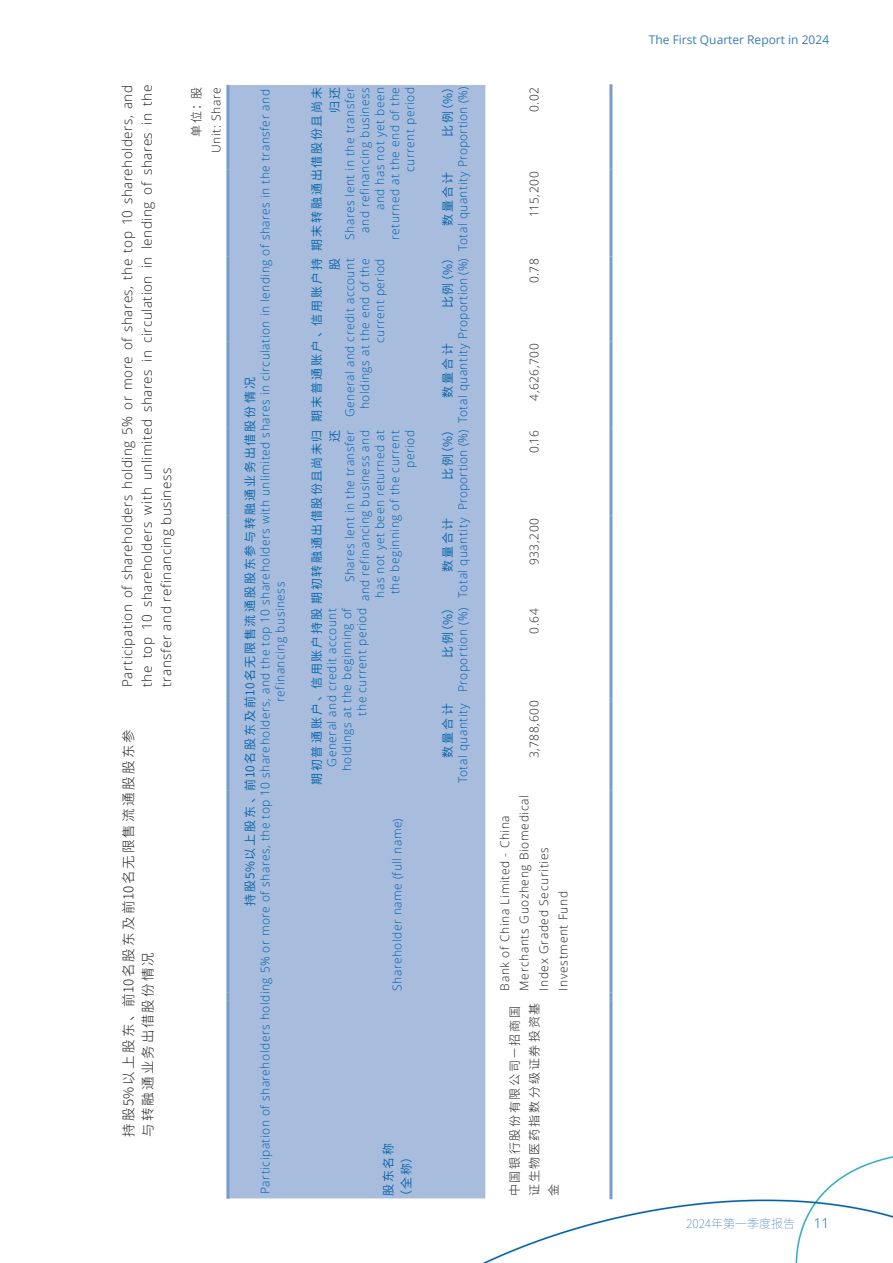
<style>
.page{position:relative;width:893px;height:1263px;background:#fff}
.page>*{position:absolute;margin:0;border:0;box-sizing:border-box;transform-origin:0 0}
._02_H2{font:300 13.5px/19.5px "Open Sans";letter-spacing:.035em;color:#231f20;text-align:justify}
.审计_正文缩进_Ctrl_Num_0{font:300 13.5px/19.5px "Source Han Sans CN";letter-spacing:.155em;color:#231f20}
.t1{font:300 13.5px "Open Sans";color:#0062a7}
._00_txt{font:300 12px/15px "Open Sans";letter-spacing:.04em;color:#0062a7;text-align:right}
._00_txt-2{font:12px/18px "Source Han Sans CN";letter-spacing:.155em;color:#0062a7;text-align:right}
._00_txt-3{font:300 12px/19.5px "Open Sans";letter-spacing:.05em;color:#231f20}
._00_txt-4{font:300 12px/19.5px "Source Han Sans CN";letter-spacing:.16em;color:#231f20}
.t2{font:12px "Open Sans";color:#3a7bb8}
._00_txt-5{font:300 12px "Open Sans";letter-spacing:.015em;color:#0062a7}
.t3{font:200 12px "Source Han Sans CN";color:#3a7bb8}
.审计_正文缩进_Ctrl_Num_0-2{font:300 12px "Open Sans";letter-spacing:.05em;color:#231f20}
.审计_正文缩进_Ctrl_Num_0-3{font:300 12px "Source Han Sans CN";color:#231f20}
</style>
<div class="page">
<div style="left:229px;top:85px;width:256px;height:1113px;background:#a8bcdd"></div>
<hr style="left:226px;top:1000px;width:3px;height:198px;background:#789ccc">
<svg style="left:226px;top:993px;width:3px;height:7px"></svg>
<hr style="left:226px;top:790px;width:3px;height:203px;background:#789ccc">
<hr style="left:226px;top:701px;width:3px;height:89px;background:#789ccc">
<hr style="left:226px;top:606px;width:3px;height:92px;background:#789ccc">
<hr style="left:226px;top:516px;width:3px;height:90px;background:#789ccc">
<hr style="left:226px;top:428px;width:3px;height:88px;background:#789ccc">
<hr style="left:226px;top:341px;width:3px;height:87px;background:#789ccc">
<hr style="left:226px;top:256px;width:3px;height:85px;background:#789ccc">
<hr style="left:226px;top:169px;width:3px;height:87px;background:#789ccc">
<hr style="left:226px;top:85px;width:3px;height:84px;background:#789ccc">
<hr style="left:609px;top:1000px;width:3px;height:199px;background:#789ccc">
<svg style="left:609px;top:993px;width:3px;height:7px"></svg>
<hr style="left:609px;top:790px;width:3px;height:203px;background:#789ccc">
<hr style="left:609px;top:701px;width:3px;height:89px;background:#789ccc">
<hr style="left:609px;top:606px;width:3px;height:92px;background:#789ccc">
<hr style="left:609px;top:516px;width:3px;height:90px;background:#789ccc">
<hr style="left:609px;top:428px;width:3px;height:88px;background:#789ccc">
<hr style="left:609px;top:341px;width:3px;height:87px;background:#789ccc">
<hr style="left:609px;top:256px;width:3px;height:85px;background:#789ccc">
<hr style="left:609px;top:169px;width:3px;height:87px;background:#789ccc">
<hr style="left:609px;top:84px;width:3px;height:85px;background:#789ccc">
<p class="_02_H2" style="left:117px;top:687px;width:603px;rotate:-90deg">Participation of shareholders holding 5% or more of shares, the top 10 shareholders, and the top 10 shareholders with unlimited shares in circulation in lending of shares in the transfer and refinancing business</p>
<p class="审计_正文缩进_Ctrl_Num_0-3" style="left:190px;top:137px;width:51px;rotate:-90deg">单位：股</p>
<p class="审计_正文缩进_Ctrl_Num_0-2" style="left:208px;top:153px;width:67px;rotate:-90deg">Unit: Share</p>
<p class="审计_正文缩进_Ctrl_Num_0" style="left:119px;top:1136px;width:409px;rotate:-90deg">持股5%以上股东、前10名股东及前10名无限售流通股股东参与转融通业务出借股份情况</p>
<p class="_00_txt" style="left:257px;top:1194px;width:1106px;text-align:center;rotate:-90deg">Participation of shareholders holding 5% or more of shares, the top 10 shareholders, and the top 10 shareholders with unlimited shares in circulation in lending of shares in the transfer and refinancing business</p>
<p class="_00_txt-2" style="left:241px;top:906px;width:530px;rotate:-90deg">持股5%以上股东、前10名股东及前10名无限售流通股股东参与转融通业务出借股份情况</p>
<p class="_00_txt-2" style="left:308px;top:251px;width:166px;rotate:-90deg">期末转融通出借股份且尚未归还</p>
<p class="_00_txt" style="left:342px;top:240px;width:154px;rotate:-90deg">Shares lent in the transfer and refinancing business and has not yet been returned at the end of the current period</p>
<p class="_00_txt-2" style="left:308px;top:422px;width:165px;rotate:-90deg">期末普通账户、信用账户持股</p>
<p class="_00_txt" style="left:342px;top:417px;width:160px;rotate:-90deg">General and credit account holdings at the end of the current period</p>
<p class="_00_txt-2" style="left:326px;top:442px;width:13px;rotate:-90deg">还</p>
<p class="_00_txt" style="left:342px;top:601px;width:173px;rotate:-90deg">Shares lent in the transfer and refinancing business and has not yet been returned at the beginning of the current period</p>
<p class="_00_txt-2" style="left:308px;top:785px;width:357px;rotate:-90deg">期初普通账户、信用账户持股期初转融通出借股份且尚未归</p>
<p class="_00_txt" style="left:324px;top:771px;width:165px;rotate:-90deg">General and credit account holdings at the beginning of the current period</p>
<p class="_00_txt" style="left:389px;top:990px;width:174px;rotate:-90deg">Shareholder name (full name)</p>
<p class="_00_txt-2" style="left:380px;top:1196px;width:54px;rotate:-90deg">股东名称</p>
<p class="_00_txt-2" style="left:398px;top:1202px;width:53px;rotate:-90deg">（全称）</p>
<p class="_00_txt" style="left:455px;top:251px;width:166px;rotate:-90deg">Total quantity Proportion (%)</p>
<p class="_00_txt-2" style="left:439px;top:137px;width:57px;rotate:-90deg">比例（%）</p>
<p class="_00_txt-2" style="left:439px;top:226px;width:56px;rotate:-90deg">数量合计</p>
<p class="_00_txt" style="left:455px;top:423px;width:166px;rotate:-90deg">Total quantity Proportion (%)</p>
<p class="_00_txt-2" style="left:439px;top:308px;width:57px;rotate:-90deg">比例（%）</p>
<p class="_00_txt-2" style="left:439px;top:398px;width:56px;rotate:-90deg">数量合计</p>
<p class="_00_txt-2" style="left:439px;top:480px;width:57px;rotate:-90deg">比例（%）</p>
<p class="_00_txt-5" style="left:455px;top:510px;width:82px;rotate:-90deg">Proportion (%)</p>
<p class="_00_txt-2" style="left:439px;top:572px;width:56px;rotate:-90deg">数量合计</p>
<p class="_00_txt" style="left:455px;top:598px;width:81px;rotate:-90deg">Total quantity</p>
<p class="_00_txt-2" style="left:439px;top:658px;width:57px;rotate:-90deg">比例（%）</p>
<p class="_00_txt" style="left:455px;top:692px;width:86px;rotate:-90deg">Proportion (%)</p>
<p class="_00_txt-2" style="left:439px;top:758px;width:56px;rotate:-90deg">数量合计</p>
<p class="_00_txt" style="left:455px;top:783px;width:81px;rotate:-90deg">Total quantity</p>
<p class="_00_txt-3" style="left:524px;top:112px;width:26px;rotate:-90deg">0.02</p>
<p class="_00_txt-3" style="left:524px;top:217px;width:47px;rotate:-90deg">115,200</p>
<p class="_00_txt-3" style="left:524px;top:283px;width:26px;rotate:-90deg">0.78</p>
<p class="_00_txt-3" style="left:524px;top:401px;width:59px;rotate:-90deg">4,626,700</p>
<p class="_00_txt-3" style="left:524px;top:453px;width:25px;rotate:-90deg">0.16</p>
<p class="_00_txt-3" style="left:524px;top:565px;width:49px;rotate:-90deg">933,200</p>
<p class="_00_txt-3" style="left:524px;top:633px;width:27px;rotate:-90deg">0.64</p>
<p class="_00_txt-3" style="left:524px;top:758px;width:60px;rotate:-90deg">3,788,600</p>
<p class="_00_txt-3" style="left:495px;top:990px;width:197px;rotate:-90deg">Bank of China Limited - China<br>Merchants Guozheng Biomedical<br>Index Graded Securities<br>Investment Fund</p>
<p class="_00_txt-4" style="left:505px;top:1196px;width:195px;rotate:-90deg">中国银行股份有限公司－招商国证生物医药指数分级证券投资基金</p>
<p class="t2" style="left:649px;top:32px;width:182px">The First Quarter Report in 2024</p>
<p class="t3" style="left:686px;top:1217px;width:111px">2024年第一季度报告</p>
<p class="t1" style="left:814px;top:1213px;width:17px">11</p>
</div>
